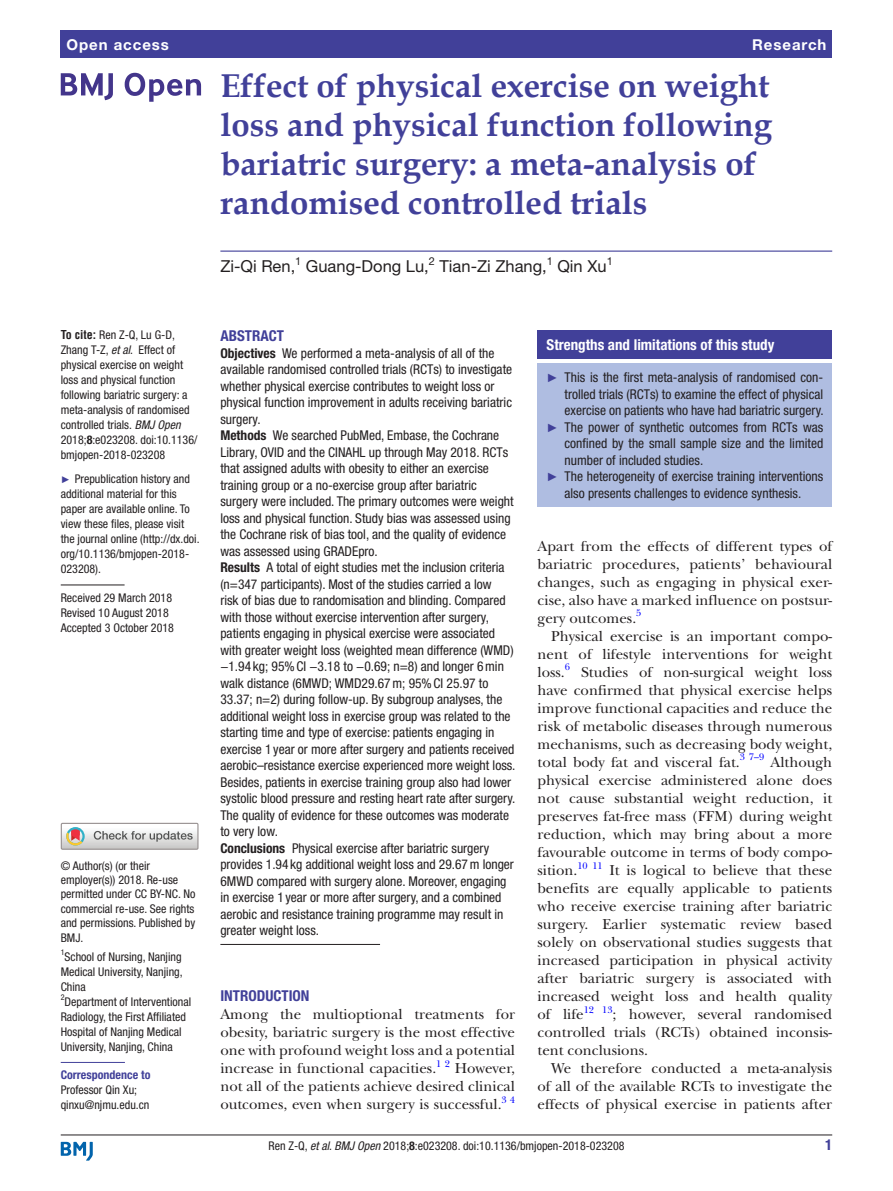
<style>
.page{position:relative;width:893px;height:1191px;background:#fff}
.page>*{position:absolute;margin:0;border:0;box-sizing:border-box;transform-origin:0 0}
.t1{font:700 33px/39px "Book Antiqua";color:#414099}
.t2{font:16.5px "Helvetica Neue LT Std";color:#231f20}
.t3{font:15px/18px "New Baskerville";color:#231f20;text-align:justify}
.t4{font:700 condensed 15px "Helvetica Neue LT Std";color:#fff}
.t5{font:700 condensed 15px "Helvetica Neue LT Std";color:#414099}
.t6{font:700 15px "Helvetica Neue LT Std";letter-spacing:.065em;color:#fff}
.t7{font:condensed 13.5px/16.5px "Helvetica Neue LT Std";color:#231f20}
.t8{font:condensed 12px/15px "Helvetica Neue LT Std";color:#231f20}
.t9{font:700 condensed 12px "Helvetica Neue LT Std";color:#414099}
.t10{font:10.95px "Helvetica Neue LT Std";color:#231f20}
.t11{font:9.9px "New Baskerville";color:#00f}
.t12{font:condensed 7.95px "Helvetica Neue LT Std";color:#231f20}
.s1{font-family:"Helvetica LT Std";font-weight:700}
.s2{font-style:italic}
.s3{font-weight:700}
.s4{font-family:"Arial";font-stretch:normal;font-size:9.75px;color:#414099}
.s5{font-family:"Arial";font-stretch:normal;font-size:12px;color:#414099}
</style>
<div class="page">
<hr style="left:61px;top:1134px;width:771px;height:1px;background:#231f20">
<svg style="left:61px;top:1141px;width:32px;height:19px"></svg>
<div style="left:61px;top:31px;width:771px;height:27px;background:#414099"></div>
<hr style="left:220px;top:250px;width:612px;height:2px;background:#414099">
<hr style="left:61px;top:584px;width:64px;height:1px;background:#231f20">
<hr style="left:61px;top:1062px;width:64px;height:1px;background:#414099">
<svg style="left:61px;top:73px;width:52px;height:27px"></svg>
<svg style="left:125px;top:73px;width:76px;height:29px"></svg>
<div style="left:61px;top:822px;width:138px;height:27px;border:1px solid #969090"></div>
<svg style="left:61px;top:823px;width:137px;height:26px"></svg>
<hr style="left:220px;top:944px;width:160px;height:1px;background:#231f20">
<div style="left:538px;top:331px;width:294px;height:28px;background:#414099"></div>
<div style="left:538px;top:363px;width:294px;height:143px;background:#afbde1"></div>
<p class="t6" style="left:66px;top:35px;width:104px">Open access</p>
<p class="t6" style="left:752px;top:35px;width:76px">Research</p>
<h1 class="t1" style="left:220px;top:66px;width:553px">Effect of physical exercise on weight loss and physical function following bariatric surgery: a meta-analysis of randomised controlled trials</h1>
<p class="t2" style="left:220px;top:257px;width:76px">Zi-Qi Ren,</p>
<p class="t10" style="left:295px;top:254px;width:8px">1</p>
<p class="t2" style="left:306px;top:257px;width:124px">Guang-Dong Lu,</p>
<p class="t10" style="left:429px;top:254px;width:8px">2</p>
<p class="t2" style="left:439px;top:257px;width:109px">Tian-Zi Zhang,</p>
<p class="t10" style="left:547px;top:254px;width:8px">1</p>
<p class="t2" style="left:557px;top:257px;width:51px">Qin Xu</p>
<p class="t10" style="left:607px;top:254px;width:8px">1</p>
<p class="t8" style="left:61px;top:327px;width:138px"><span class="s1">To cite:</span> Ren Z-Q, Lu G-D,<br>Zhang T-Z, <span class="s2">et al</span>. Effect of physical exercise on weight loss and physical function following bariatric surgery: a meta-analysis of randomised controlled trials. <span class="s2">BMJ Open<br></span>2018;<span class="s3">8</span>:e023208. doi:10.1136/ bmjopen-2018-023208</p>
<p class="t8" style="left:61px;top:471px;width:140px"><span class="s4">►</span> Prepublication history and additional material for this paper are available online. To view these files, please visit the journal online (http://dx.doi. org/10.1136/bmjopen-2018-<br>023208).</p>
<p class="t8" style="left:61px;top:590px;width:115px">Received 29 March 2018<br>Revised 10 August 2018<br>Accepted 3 October 2018</p>
<p class="t8" style="left:61px;top:858px;width:136px;line-height:14.4px">© Author(s) (or their employer(s)) 2018. Re-use permitted under CC BY-NC. No commercial re-use. See rights and permissions. Published by<br>BMJ.</p>
<p class="t12" style="left:61px;top:948px;width:5px">1</p>
<p class="t8" style="left:61px;top:949px;width:132px;text-indent:4px">School of Nursing, Nanjing<br>Medical University, Nanjing,<br>China<br><sup>2</sup>Department of Interventional<br>Radiology, the First Affiliated<br>Hospital of Nanjing Medical<br>University, Nanjing, China</p>
<p class="t9" style="left:61px;top:1067px;width:91px">Correspondence to</p>
<p class="t8" style="left:61px;top:1082px;width:90px">Professor Qin Xu; qinxu@njmu.edu.cn</p>
<p class="t5" style="left:220px;top:327px;width:65px">Abstract</p>
<p class="t7" style="left:220px;top:345px;width:297px"><span class="s3">Objectives</span> We performed a meta-analysis of all of the available randomised controlled trials (RCTs) to investigate whether physical exercise contributes to weight loss or physical function improvement in adults receiving bariatric surgery.<br><span class="s3">Methods</span> We searched PubMed, Embase, the Cochrane Library, OVID and the CINAHL up through May 2018. RCTs that assigned adults with obesity to either an exercise training group or a no-exercise group after bariatric surgery were included. The primary outcomes were weight loss and physical function. Study bias was assessed using the Cochrane risk of bias tool, and the quality of evidence was assessed using GRADEpro.<br><span class="s3">Results</span> A total of eight studies met the inclusion criteria (n=347 participants). Most of the studies carried a low<br>risk of bias due to randomisation and blinding. Compared with those without exercise intervention after surgery, patients engaging in physical exercise were associated with greater weight loss (weighted mean difference (WMD) −1.94 kg; 95%CI −3.18 to −0.69; n=8) and longer 6min walk distance (6MWD; WMD29.67m; 95%CI 25.97 to 33.37; n=2) during follow-up. By subgroup analyses, the additional weight loss in exercise group was related to the starting time and type of exercise: patients engaging in exercise 1 year or more after surgery and patients received aerobic–resistance exercise experienced more weight loss.<br>Besides, patients in exercise training group also had lower systolic blood pressure and resting heart rate after surgery.<br>The quality of evidence for these outcomes was moderate to very low.<br><span class="s3">Conclusions</span> Physical exercise after bariatric surgery provides 1.94 kg additional weight loss and 29.67m longer 6MWD compared with surgery alone. Moreover, engaging in exercise 1 year or more after surgery, and a combined aerobic and resistance training programme may result in greater weight loss.</p>
<p class="t5" style="left:220px;top:987px;width:91px">Introduction</p>
<p class="t3" style="left:220px;top:1005px;width:296px">Among the multioptional treatments for obesity, bariatric surgery is the most effective one with profound weight loss and a potential increase in functional capacities.</p>
<p class="t11" style="left:436px;top:1057px;width:15px">1 2</p>
<p class="t3" style="left:220px;top:1059px;width:296px;text-indent:234px">However, not all of the patients achieve desired clinical outcomes, even when surgery is successful.<sup>3</sup> <sup>4</sup></p>
<p class="t4" style="left:547px;top:336px;width:229px">Strengths and limitations of this study</p>
<p class="t7" style="left:547px;top:369px;width:278px"><span class="s5">►</span> This is the first meta-analysis of randomised con-</p>
<p class="t7" style="left:565px;top:385px;width:260px">trolled trials (RCTs) to examine the effect of physical</p>
<p class="t7" style="left:565px;top:402px;width:261px">exercise on patients who have had bariatric surgery.</p>
<p class="t7" style="left:547px;top:418px;width:278px"><span class="s5">►</span> The power of synthetic outcomes from RCTs was</p>
<p class="t7" style="left:565px;top:435px;width:260px">confined by the small sample size and the limited</p>
<p class="t7" style="left:565px;top:451px;width:140px">number of included studies.</p>
<p class="t7" style="left:547px;top:468px;width:278px"><span class="s5">►</span> The heterogeneity of exercise training interventions</p>
<p class="t7" style="left:565px;top:484px;width:238px">also presents challenges to evidence synthesis.</p>
<p class="t3" style="left:538px;top:537px;width:296px">Apart from the effects of different types of bariatric procedures, patients’ behavioural changes, such as engaging in physical exer&shy;cise, also have a marked influence on postsur&shy;gery outcomes.<sup>5</sup></p>
<p class="t3" style="left:538px;top:627px;width:296px;text-indent:14px">Physical exercise is an important compo&shy;nent of lifestyle interventions for weight loss.</p>
<p class="t11" style="left:565px;top:661px;width:7px">6</p>
<p class="t3" style="left:538px;top:663px;width:296px;text-indent:44px">Studies of non-surgical weight loss have confirmed that physical exercise helps improve functional capacities and reduce the risk of metabolic diseases through numerous mechanisms, such as decreasing body weight, total body fat and visceral fat.</p>
<p class="t11" style="left:740px;top:751px;width:26px">3 7–9</p>
<p class="t3" style="left:538px;top:753px;width:296px;text-indent:233px">Although physical exercise administered alone does not cause substantial weight reduction, it preserves fat-free mass (FFM) during weight reduction, which may bring about a more favourable outcome in terms of body compo&shy;sition.</p>
<p class="t11" style="left:577px;top:859px;width:27px">10 11</p>
<p class="t3" style="left:538px;top:861px;width:296px;text-indent:72px">It is logical to believe that these benefits are equally applicable to patients who receive exercise training after bariatric surgery. Earlier systematic review based solely on observational studies suggests that increased participation in physical activity after bariatric surgery is associated with increased weight loss and health quality of life<sup>12</sup> <sup>13</sup>; however, several randomised controlled trials (RCTs) obtained inconsis&shy;tent conclusions.</p>
<p class="t3" style="left:538px;top:1059px;width:296px;text-indent:14px">We therefore conducted a meta-analysis of all of the available RCTs to investigate the effects of physical exercise in patients after</p>
<p class="t8" style="left:268px;top:1137px;width:358px">Ren Z-Q, <span class="s2">et al</span>. <span class="s2">BMJ Open</span> 2018;<span class="s3">8</span>:e023208. doi:10.1136/bmjopen-2018-023208</p>
<p class="t5" style="left:825px;top:1135px;width:9px">1</p>
</div>
